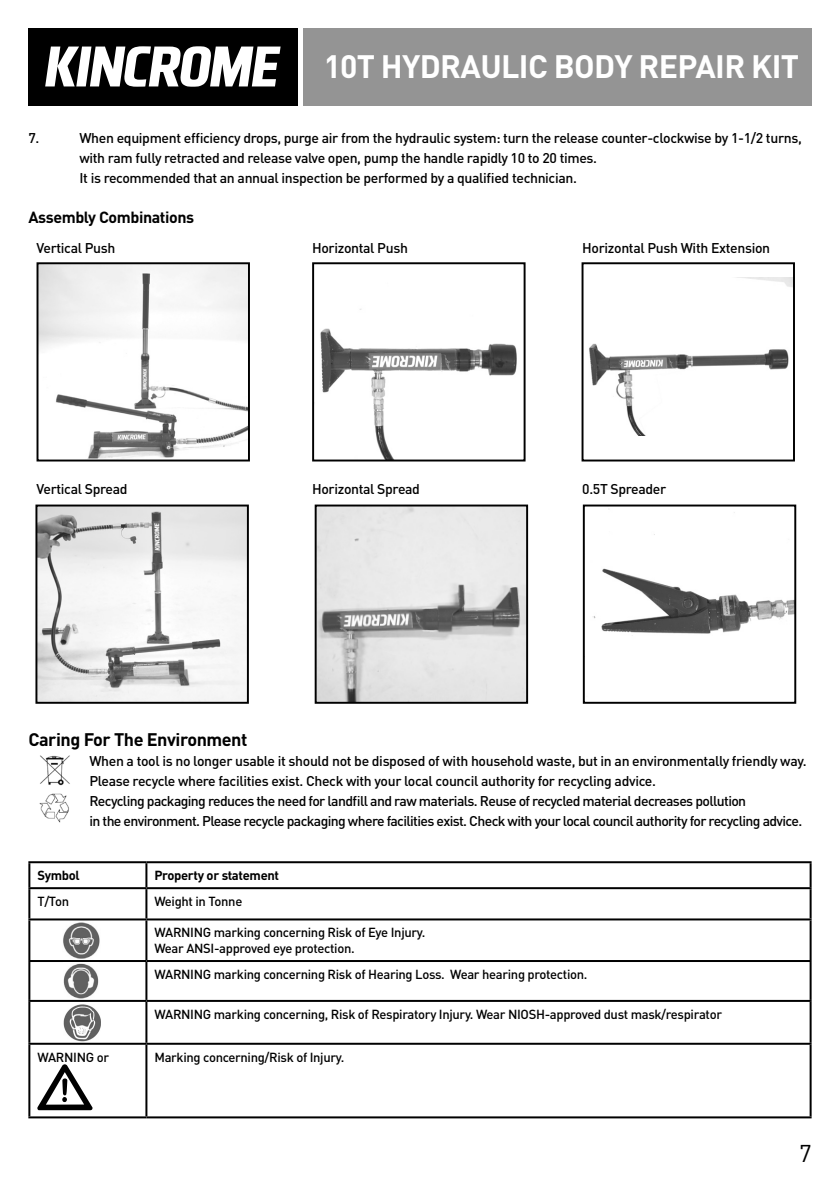
<style>
.page{position:relative;width:840px;height:1191px;background:#fff}
.page>*{position:absolute;margin:0;border:0;box-sizing:border-box;transform-origin:0 0}
.t1{font:700 32px "DIN Pro";letter-spacing:-.02em;color:#fff}
.t2{font:24px "DIN Pro";color:#000}
.Bold_Sub_Sub_9pt{font:700 18px "DIN Pro";letter-spacing:-.025em;color:#000}
.Paragraph_Style_1{font:700 16px "DIN Pro";letter-spacing:-.025em;color:#000}
.Paragraph_Style_1-2{font:500 14px "DIN Pro";letter-spacing:-.025em;color:#000}
.Paragraph_Style_1-3{font:500 14px "DIN Pro";letter-spacing:-.045em;color:#000}
.Table_copy{font:500 13px/15.6px "DIN Pro";letter-spacing:-.025em;color:#000}
.Table_copy-2{font:700 13px "DIN Pro";letter-spacing:-.025em;color:#000}
</style>
<div class="page">
<div style="left:28px;top:28px;width:269px;height:78px;background:#000"></div>
<div style="left:303px;top:28px;width:508px;height:78px;background:#949494"></div>
<svg style="left:45px;top:46px;width:235px;height:41px"></svg>
<hr style="left:28px;top:861px;width:118px;height:2px;background:#000">
<hr style="left:28px;top:863px;width:2px;height:24px;background:#000">
<hr style="left:146px;top:861px;width:665px;height:2px;background:#000">
<hr style="left:145px;top:863px;width:2px;height:24px;background:#000">
<hr style="left:809px;top:863px;width:2px;height:24px;background:#000">
<hr style="left:28px;top:887px;width:118px;height:2px;background:#000">
<hr style="left:28px;top:889px;width:2px;height:29px;background:#000">
<hr style="left:146px;top:887px;width:665px;height:2px;background:#000">
<hr style="left:145px;top:889px;width:2px;height:29px;background:#000">
<hr style="left:809px;top:889px;width:2px;height:29px;background:#000">
<hr style="left:28px;top:918px;width:118px;height:2px;background:#000">
<hr style="left:28px;top:920px;width:2px;height:40px;background:#000">
<hr style="left:146px;top:918px;width:665px;height:2px;background:#000">
<hr style="left:145px;top:920px;width:2px;height:40px;background:#000">
<hr style="left:809px;top:920px;width:2px;height:40px;background:#000">
<hr style="left:28px;top:960px;width:118px;height:2px;background:#000">
<hr style="left:28px;top:962px;width:2px;height:38px;background:#000">
<hr style="left:146px;top:960px;width:665px;height:2px;background:#000">
<hr style="left:145px;top:962px;width:2px;height:38px;background:#000">
<hr style="left:809px;top:962px;width:2px;height:38px;background:#000">
<hr style="left:28px;top:1000px;width:118px;height:2px;background:#000">
<hr style="left:28px;top:1002px;width:2px;height:40px;background:#000">
<hr style="left:146px;top:1000px;width:665px;height:2px;background:#000">
<hr style="left:145px;top:1002px;width:2px;height:40px;background:#000">
<hr style="left:809px;top:1002px;width:2px;height:40px;background:#000">
<hr style="left:28px;top:1042px;width:118px;height:2px;background:#000">
<hr style="left:28px;top:1044px;width:2px;height:72px;background:#000">
<hr style="left:146px;top:1042px;width:665px;height:2px;background:#000">
<hr style="left:145px;top:1044px;width:2px;height:72px;background:#000">
<hr style="left:809px;top:1044px;width:2px;height:72px;background:#000">
<hr style="left:28px;top:1116px;width:118px;height:2px;background:#000">
<hr style="left:146px;top:1116px;width:665px;height:2px;background:#000">
<svg style="left:37px;top:1064px;width:56px;height:46px"></svg>
<img style="left:63px;top:922px;width:37px;height:37px">
<img style="left:39px;top:265px;width:208px;height:193px">
<div style="left:36px;top:262px;width:214px;height:199px;border:2px solid #000"></div>
<img style="left:320px;top:309px;width:197px;height:149px">
<div style="left:312px;top:262px;width:213px;height:199px;border:2px solid #000"></div>
<img style="left:589px;top:278px;width:202px;height:157px">
<div style="left:581px;top:262px;width:213px;height:199px;border:2px solid #000"></div>
<img style="left:38px;top:507px;width:208px;height:194px">
<div style="left:35px;top:504px;width:214px;height:200px;border:2px solid #000"></div>
<img style="left:317px;top:507px;width:208px;height:194px">
<div style="left:314px;top:504px;width:214px;height:200px;border:2px solid #000"></div>
<img style="left:593px;top:512px;width:199px;height:122px">
<div style="left:582px;top:504px;width:213px;height:200px;border:2px solid #000"></div>
<img style="left:39px;top:755px;width:31px;height:68px">
<img style="left:63px;top:963px;width:36px;height:35px">
<img style="left:64px;top:1005px;width:37px;height:36px">
<h1 class="t1" style="left:323px;top:44px;width:477px">10T HYDRAULIC BODY REPAIR KIT</h1>
<p class="Paragraph_Style_1-2" style="left:28px;top:129px;width:13px">7.</p>
<p class="Paragraph_Style_1-2" style="left:79px;top:129px;width:723px">When equipment efficiency drops, purge air from the hydraulic system: turn the release counter-clockwise by 1-1/2 turns,</p>
<p class="Paragraph_Style_1-2" style="left:79px;top:149px;width:519px">with ram fully retracted and release valve open, pump the handle rapidly 10 to 20 times.</p>
<p class="Paragraph_Style_1-2" style="left:79px;top:169px;width:499px">It is recommended that an annual inspection be performed by a qualified technician.</p>
<p class="Paragraph_Style_1" style="left:28px;top:207px;width:167px">Assembly Combinations</p>
<p class="Paragraph_Style_1-2" style="left:36px;top:239px;width:80px">Vertical Push</p>
<p class="Paragraph_Style_1-2" style="left:36px;top:480px;width:92px">Vertical Spread</p>
<p class="Paragraph_Style_1-2" style="left:312px;top:239px;width:97px">Horizontal Push</p>
<p class="Paragraph_Style_1-2" style="left:312px;top:480px;width:109px">Horizontal Spread</p>
<p class="Paragraph_Style_1-2" style="left:582px;top:239px;width:189px">Horizontal Push With Extension</p>
<p class="Paragraph_Style_1-2" style="left:582px;top:480px;width:85px">0.5T Spreader</p>
<p class="Bold_Sub_Sub_9pt" style="left:28px;top:727px;width:220px">Caring For The Environment</p>
<p class="Paragraph_Style_1-2" style="left:89px;top:751px;width:718px">When a tool is no longer usable it should not be disposed of with household waste, but in an environmentally friendly way.</p>
<p class="Paragraph_Style_1-2" style="left:89px;top:771px;width:567px">Please recycle where facilities exist. Check with your local council authority for recycling advice.</p>
<p class="Paragraph_Style_1-3" style="left:89px;top:791px;width:658px">Recycling packaging reduces the need for landfill and raw materials. Reuse of recycled material decreases pollution</p>
<p class="Paragraph_Style_1-3" style="left:89px;top:811px;width:714px">in the environment. Please recycle packaging where facilities exist. Check with your local council authority for recycling advice.</p>
<p class="Table_copy-2" style="left:37px;top:866px;width:44px">Symbol</p>
<p class="Table_copy-2" style="left:154px;top:866px;width:126px">Property or statement</p>
<p class="Table_copy" style="left:37px;top:893px;width:33px">T/Ton</p>
<p class="Table_copy" style="left:154px;top:893px;width:89px">Weight in Tonne</p>
<p class="Table_copy" style="left:154px;top:924px;width:272px">WARNING marking concerning Risk of Eye Injury.<br>Wear ANSI-approved eye protection.</p>
<p class="Table_copy" style="left:154px;top:966px;width:434px">WARNING marking concerning Risk of Hearing Loss. Wear hearing protection.</p>
<p class="Table_copy" style="left:154px;top:1005px;width:568px">WARNING marking concerning, Risk of Respiratory Injury. Wear NIOSH-approved dust mask/respirator</p>
<p class="Table_copy" style="left:37px;top:1048px;width:73px">WARNING or</p>
<p class="Table_copy" style="left:154px;top:1048px;width:191px">Marking concerning/Risk of Injury.</p>
<h2 class="t2" style="left:798px;top:1137px;width:14px">7</h2>
</div>
